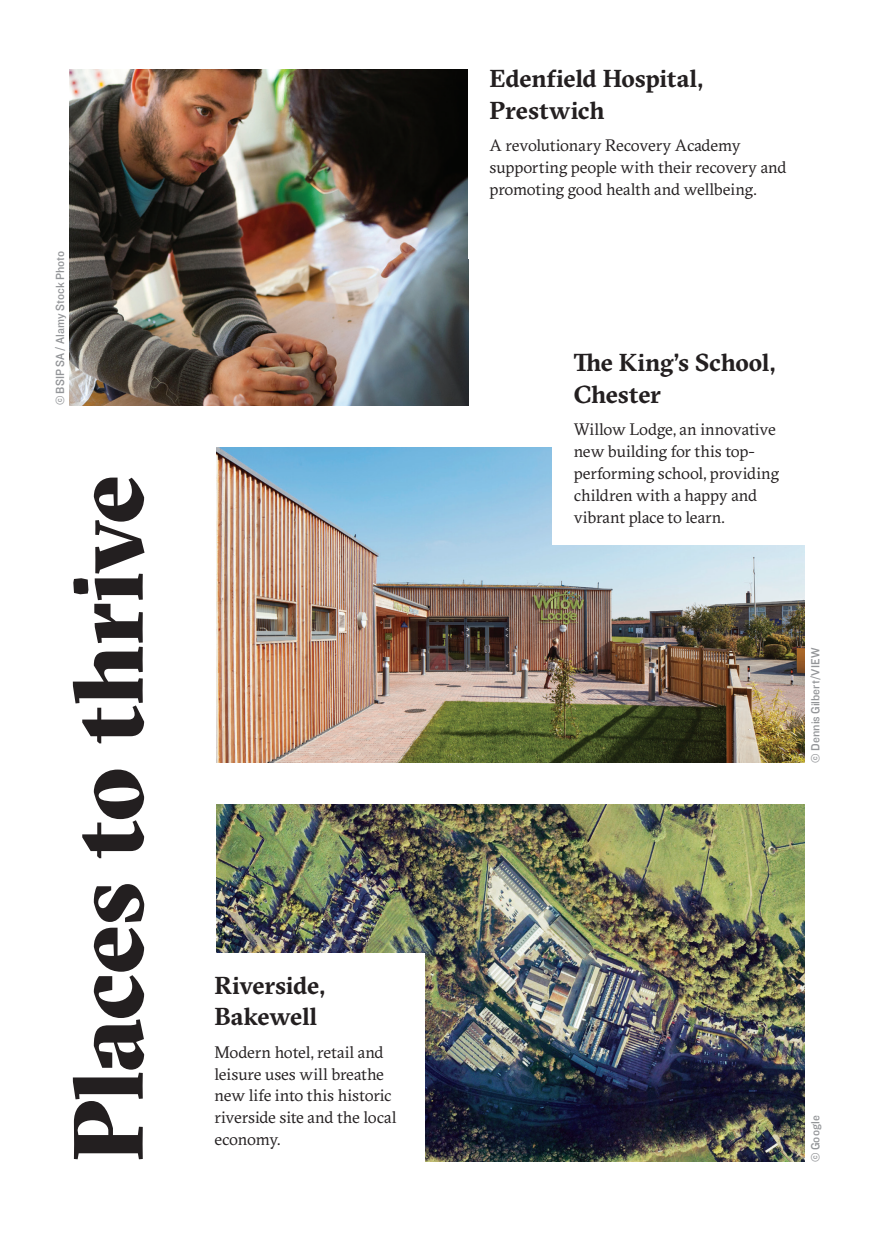
<style>
.page{position:relative;width:874px;height:1241px;background:#fff}
.page>*{position:absolute;margin:0;border:0;box-sizing:border-box;transform-origin:0 0}
.t1{font:900 98px "GT Sectra Fine";letter-spacing:-.015em;color:#231f20}
.t2{font:700 24.5px/31.5px "GT Sectra";letter-spacing:-.005em;color:#231f20}
.Body_9_5_12_5{font:16.62px/21.9px "GT Sectra";letter-spacing:-.01em;color:#231f20}
.Captions_7_12{font:12.25px "Knockout 31 Junior Middlewt";letter-spacing:.005em;color:#939598}
.Captions_9_5_12{font:12.25px "Knockout 31 Junior Middlewt";letter-spacing:.005em;color:#939598}
</style>
<div class="page">
<img style="left:216px;top:804px;width:588px;height:357px">
<img style="left:216px;top:447px;width:588px;height:315px">
<div style="left:214px;top:953px;width:210px;height:215px;background:#fff"></div>
<div style="left:552px;top:332px;width:252px;height:212px;background:#fff"></div>
<img style="left:69px;top:69px;width:399px;height:336px">
<p class="Captions_7_12" style="left:52px;top:405px;width:156px;rotate:-90deg">© BSIP SA / Alamy Stock Photo</p>
<p class="t1" style="left:44px;top:1161px;width:688px;rotate:-90deg">Places to thrive</p>
<p class="t2" style="left:214px;top:968px;width:112px">Riverside,<br>Bakewell</p>
<p class="Body_9_5_12_5" style="left:214px;top:1040px;width:183px">Modern hotel, retail and leisure uses will breathe new life into this historic riverside site and the local economy.</p>
<p class="t2" style="left:489px;top:63px;width:215px">Edenfield Hospital,<br>Prestwich</p>
<p class="Body_9_5_12_5" style="left:489px;top:135px;width:298px">A revolutionary Recovery Academy supporting people with their recovery and promoting good health and wellbeing.</p>
<p class="t2" style="left:573px;top:346px;width:203px">The King’s School,<br>Chester</p>
<p class="Body_9_5_12_5" style="left:573px;top:418px;width:207px">Willow Lodge, an innovative new building for this top&shy;performing school, providing children with a happy and vibrant place to learn.</p>
<p class="Captions_9_5_12" style="left:806px;top:762px;width:116px;rotate:-90deg">© Dennis Gilbert/VIEW</p>
<p class="Captions_7_12" style="left:806px;top:1161px;width:48px;rotate:-90deg">© Google</p>
</div>
